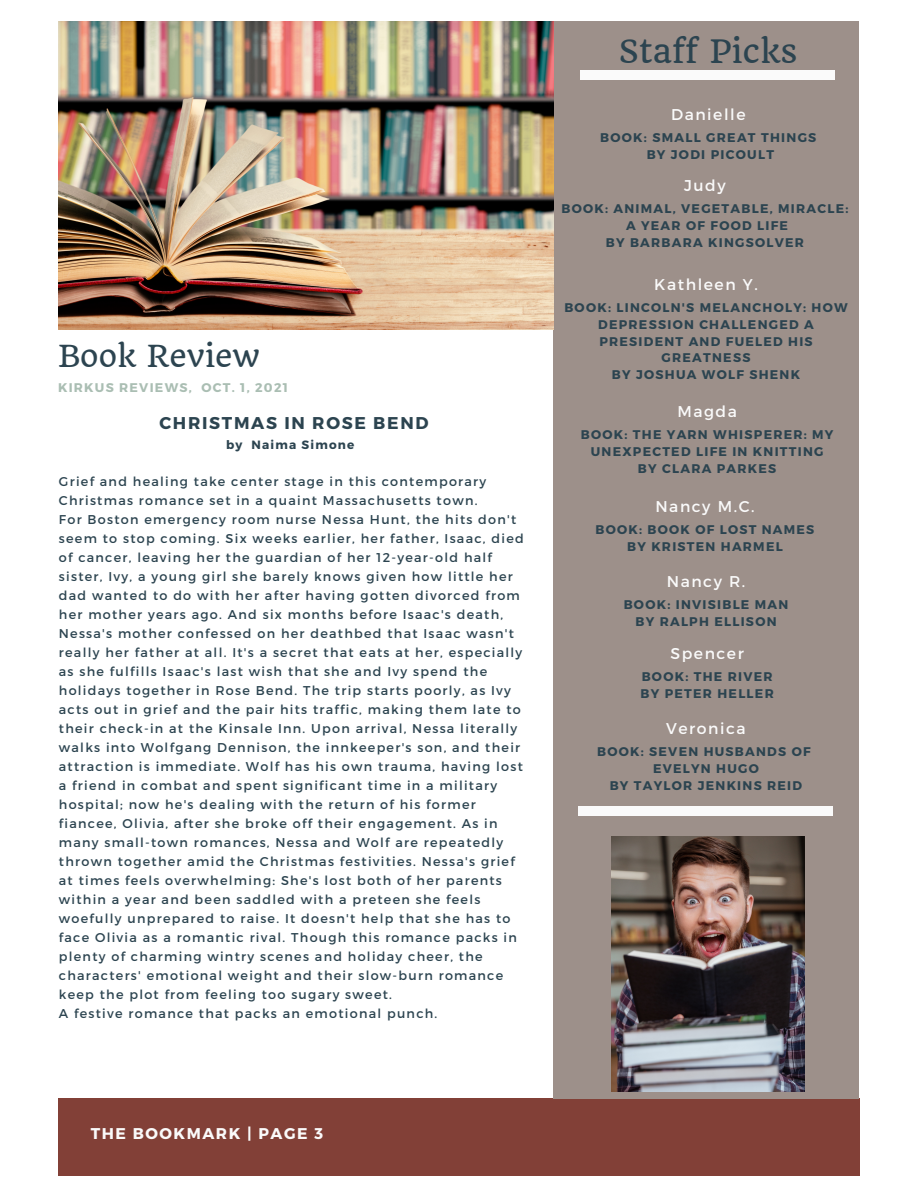
<style>
.page{position:relative;width:918px;height:1188px;background:#fff}
.page>*{position:absolute;margin:0;border:0;box-sizing:border-box;transform-origin:0 0}
.t1{font:31.5px "Quando";color:#2c4450}
.t2{font:29.55px "Quando";color:#2c4450}
.t3{font:700 17.1px "Montserrat";letter-spacing:.1em;color:#2c4450}
.t4{font:15.6px "Montserrat";letter-spacing:.1em;color:#fafafa}
.t5{font:700 15.6px "Montserrat";letter-spacing:.1em;color:#fafafa}
.t6{font:12.75px/19px "Montserrat";letter-spacing:.1em;color:#2c4450}
.t7{font:700 12.6px/16.8px "Montserrat";letter-spacing:.1em;color:#2c4450;text-align:center}
.t8{font:700 12.6px "Montserrat";letter-spacing:.1em;color:#aabeb3}
.t9{font:700 12px "Montserrat";letter-spacing:.1em;color:#2c4450}
</style>
<div class="page">
<div style="left:58px;top:1099px;width:801px;height:76px;background:#824037"></div>
<div style="left:553px;top:21px;width:305px;height:1078px;background:#9d908a"></div>
<div style="left:580px;top:71px;width:254px;height:9px;background:#fafafa"></div>
<img style="left:611px;top:836px;width:194px;height:256px">
<div style="left:579px;top:807px;width:254px;height:9px;background:#fafafa"></div>
<img style="left:58px;top:21px;width:495px;height:308px">
<p class="t2" style="left:58px;top:338px;width:203px">Book Review</p>
<p class="t8" style="left:58px;top:379px;width:231px">KIRKUS REVIEWS, OCT. 1, 2021</p>
<p class="t3" style="left:159px;top:412px;width:271px">CHRISTMAS IN ROSE BEND</p>
<p class="t9" style="left:226px;top:437px;width:130px">by Naima Simone</p>
<p class="t6" style="left:59px;top:472px;width:429px">Grief and healing take center stage in this contemporary<br>Christmas romance set in a quaint Massachusetts town.</p>
<p class="t6" style="left:59px;top:510px;width:466px">For Boston emergency room nurse Nessa Hunt, the hits don't seem to stop coming. Six weeks earlier, her father, Isaac, died of cancer, leaving her the guardian of her 12-year-old half sister, Ivy, a young girl she barely knows given how little her dad wanted to do with her after having gotten divorced from her mother years ago. And six months before Isaac's death, Nessa's mother confessed on her deathbed that Isaac wasn't really her father at all. It's a secret that eats at her, especially as she fulfills Isaac's last wish that she and Ivy spend the holidays together in Rose Bend. The trip starts poorly, as Ivy acts out in grief and the pair hits traffic, making them late to their check-in at the Kinsale Inn. Upon arrival, Nessa literally walks into Wolfgang Dennison, the innkeeper's son, and their attraction is immediate. Wolf has his own trauma, having lost a friend in combat and spent significant time in a military hospital; now he's dealing with the return of his former fiancee, Olivia, after she broke off their engagement. As in many small-town romances, Nessa and Wolf are repeatedly thrown together amid the Christmas festivities. Nessa's grief at times feels overwhelming: She's lost both of her parents within a year and been saddled with a preteen she feels woefully unprepared to raise. It doesn't help that she has to face Olivia as a romantic rival. Though this romance packs in plenty of charming wintry scenes and holiday cheer, the characters' emotional weight and their slow-burn romance keep the plot from feeling too sugary sweet.</p>
<p class="t6" style="left:59px;top:1004px;width:380px">A festive romance that packs an emotional punch.</p>
<p class="t1" style="left:619px;top:32px;width:180px">Staff Picks</p>
<p class="t4" style="left:671px;top:105px;width:76px">Danielle</p>
<p class="t7" style="left:600px;top:129px;width:218px">BOOK: SMALL GREAT THINGS</p>
<p class="t7" style="left:647px;top:146px;width:129px">BY JODI PICOULT</p>
<p class="t4" style="left:684px;top:175px;width:43px">Judy</p>
<p class="t7" style="left:561px;top:200px;width:289px">BOOK: ANIMAL, VEGETABLE, MIRACLE:</p>
<p class="t7" style="left:626px;top:216px;width:163px">A YEAR OF FOOD LIFE</p>
<p class="t7" style="left:606px;top:233px;width:200px">BY BARBARA KINGSOLVER</p>
<p class="t4" style="left:654px;top:274px;width:105px">Kathleen Y.</p>
<p class="t7" style="left:564px;top:299px;width:285px">BOOK: LINCOLN'S MELANCHOLY: HOW<br>DEPRESSION CHALLENGED A<br>PRESIDENT AND FUELED HIS<br>GREATNESS</p>
<p class="t7" style="left:612px;top:366px;width:190px">BY JOSHUA WOLF SHENK</p>
<p class="t4" style="left:677px;top:402px;width:61px">Magda</p>
<p class="t7" style="left:581px;top:426px;width:254px">BOOK: THE YARN WHISPERER: MY<br>UNEXPECTED LIFE IN KNITTING</p>
<p class="t7" style="left:638px;top:459px;width:140px">BY CLARA PARKES</p>
<p class="t4" style="left:655px;top:497px;width:101px">Nancy M.C.</p>
<p class="t7" style="left:595px;top:520px;width:220px">BOOK: BOOK OF LOST NAMES</p>
<p class="t7" style="left:627px;top:537px;width:157px">BY KRISTEN HARMEL</p>
<p class="t4" style="left:667px;top:572px;width:80px">Nancy R.</p>
<p class="t7" style="left:624px;top:596px;width:166px">BOOK: INVISIBLE MAN</p>
<p class="t7" style="left:636px;top:613px;width:143px">BY RALPH ELLISON</p>
<p class="t4" style="left:671px;top:643px;width:75px">Spencer</p>
<p class="t7" style="left:642px;top:667px;width:132px">BOOK: THE RIVER</p>
<p class="t7" style="left:641px;top:684px;width:135px">BY PETER HELLER</p>
<p class="t4" style="left:666px;top:718px;width:81px">Veronica</p>
<p class="t7" style="left:597px;top:743px;width:215px">BOOK: SEVEN HUSBANDS OF</p>
<p class="t7" style="left:653px;top:759px;width:107px">EVELYN HUGO</p>
<p class="t7" style="left:610px;top:776px;width:194px">BY TAYLOR JENKINS REID</p>
<p class="t5" style="left:91px;top:1124px;width:234px">THE BOOKMARK | PAGE 3</p>
</div>
